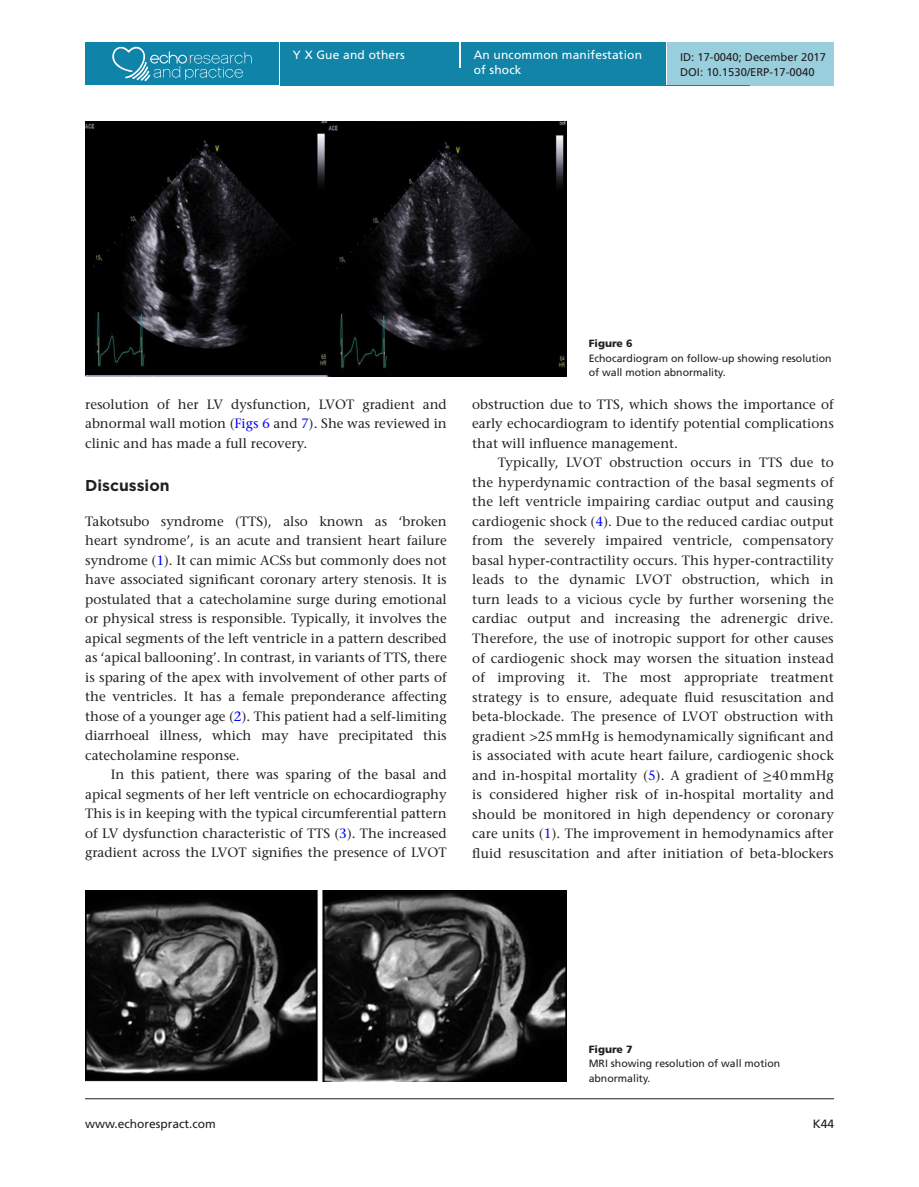
<style>
.page{position:relative;width:919px;height:1187px;background:#fff}
.page>*{position:absolute;margin:0;border:0;box-sizing:border-box;transform-origin:0 0}
.t1{font:700 15.75px "Gotham";color:#231f20}
.TXI{font:500 13.5px/19.5px "Stone Serif Std";color:#231f20;text-align:justify}
.TXT{font:500 13.5px/19.5px "Stone Serif Std";color:#231f20;text-align:justify}
.t2{font:12px/14.7px "Frutiger LT Std";letter-spacing:.015em;color:#fff}
.t3{font:12px "Frutiger LT Std";color:#231f20}
.t4{font:11.25px/14.5px "Frutiger LT Std";color:#231f20}
.FC{font:10.5px/14.7px "Frutiger LT Std";color:#231f20}
.FC-2{font:900 10.5px "Frutiger LT Std";color:#231f20}
.s1{color:#00f}
.s2{font-family:"STIX General";font-weight:400}
</style>
<div class="page">
<div style="left:85px;top:43px;width:194px;height:42px;background:#0f83a8"></div>
<svg style="left:112px;top:46px;width:139px;height:36px"></svg>
<div style="left:280px;top:51px;width:553px;height:34px;background:#1184a8"></div>
<div style="left:280px;top:43px;width:179px;height:8px;background:#1184a8"></div>
<hr style="left:459px;top:43px;width:2px;height:25px;background:#fff">
<div style="left:461px;top:43px;width:205px;height:42px;background:#1184a8"></div>
<hr style="left:666px;top:43px;width:1px;height:42px;background:#fff">
<div style="left:667px;top:43px;width:83px;height:42px;background:#99cfdd"></div>
<div style="left:750px;top:68px;width:83px;height:17px;background:#99cfdd"></div>
<div style="left:750px;top:43px;width:83px;height:25px;background:#99cfdd"></div>
<hr style="left:85px;top:1098px;width:749px;height:1px;background:#231f20">
<img style="left:85px;top:890px;width:481px;height:191px">
<img style="left:85px;top:121px;width:481px;height:255px">
<p class="t2" style="left:293px;top:48px;width:113px">Y X Gue and others</p>
<p class="t2" style="left:473px;top:48px;width:170px">An uncommon manifestation of shock</p>
<p class="t4" style="left:680px;top:50px;width:147px">ID: 17-0040; December 2017<br>DOI: 10.1530/ERP-17-0040</p>
<p class="TXI" style="left:85px;top:394px;width:363px">resolution of her LV dysfunction, LVOT gradient and abnormal wall motion (<span class="s1">Figs 6</span> and <span class="s1">7</span>). She was reviewed in clinic and has made a full recovery.</p>
<h1 class="t1" style="left:85px;top:475px;width:86px">Discussion</h1>
<p class="TXT" style="left:85px;top:511px;width:363px">Takotsubo syndrome (TTS), also known as ‘broken heart syndrome’, is an acute and transient heart failure syndrome (<span class="s1">1</span>). It can mimic ACSs but commonly does not have associated significant coronary artery stenosis. It is postulated that a catecholamine surge during emotional or physical stress is responsible. Typically, it involves the apical segments of the left ventricle in a pattern described as ‘apical ballooning’. In contrast, in variants of TTS, there is sparing of the apex with involvement of other parts of the ventricles. It has a female preponderance affecting those of a younger age (<span class="s1">2</span>). This patient had a self-limiting diarrhoeal illness, which may have precipitated this catecholamine response.</p>
<p class="TXI" style="left:85px;top:764px;width:363px;text-indent:26px">In this patient, there was sparing of the basal and apical segments of her left ventricle on echocardiography This is in keeping with the typical circumferential pattern of LV dysfunction characteristic of TTS (<span class="s1">3</span>). The increased gradient across the LVOT signifies the presence of LVOT</p>
<p class="FC-2" style="left:588px;top:337px;width:45px">Figure 6</p>
<p class="FC" style="left:588px;top:351px;width:244px">Echocardiogram on follow-up showing resolution of wall motion abnormality.</p>
<p class="TXI" style="left:472px;top:394px;width:363px">obstruction due to TTS, which shows the importance of early echocardiogram to identify potential complications that will influence management.</p>
<p class="TXI" style="left:472px;top:453px;width:363px;text-indent:26px">Typically, LVOT obstruction occurs in TTS due to the hyperdynamic contraction of the basal segments of the left ventricle impairing cardiac output and causing cardiogenic shock (<span class="s1">4</span>). Due to the reduced cardiac output from the severely impaired ventricle, compensatory basal hyper-contractility occurs. This hyper-contractility leads to the dynamic LVOT obstruction, which in turn leads to a vicious cycle by further worsening the cardiac output and increasing the adrenergic drive.<br>Therefore, the use of inotropic support for other causes of cardiogenic shock may worsen the situation instead of improving it. The most appropriate treatment strategy is to ensure, adequate fluid resuscitation and beta-blockade. The presence of LVOT obstruction with gradient &gt;25mmHg is hemodynamically significant and is associated with acute heart failure, cardiogenic shock and in-hospital mortality (<span class="s1">5</span>). A gradient of <span class="s2">≥</span>40mmHg is considered higher risk of in-hospital mortality and should be monitored in high dependency or coronary care units (<span class="s1">1</span>). The improvement in hemodynamics after fluid resuscitation and after initiation of beta-blockers</p>
<p class="FC-2" style="left:588px;top:1042px;width:45px">Figure 7</p>
<p class="FC" style="left:588px;top:1056px;width:193px">MRI showing resolution of wall motion abnormality.</p>
<p class="t3" style="left:85px;top:1117px;width:132px">www.echorespract.com</p>
<p class="t3" style="left:812px;top:1117px;width:23px">K44</p>
</div>
